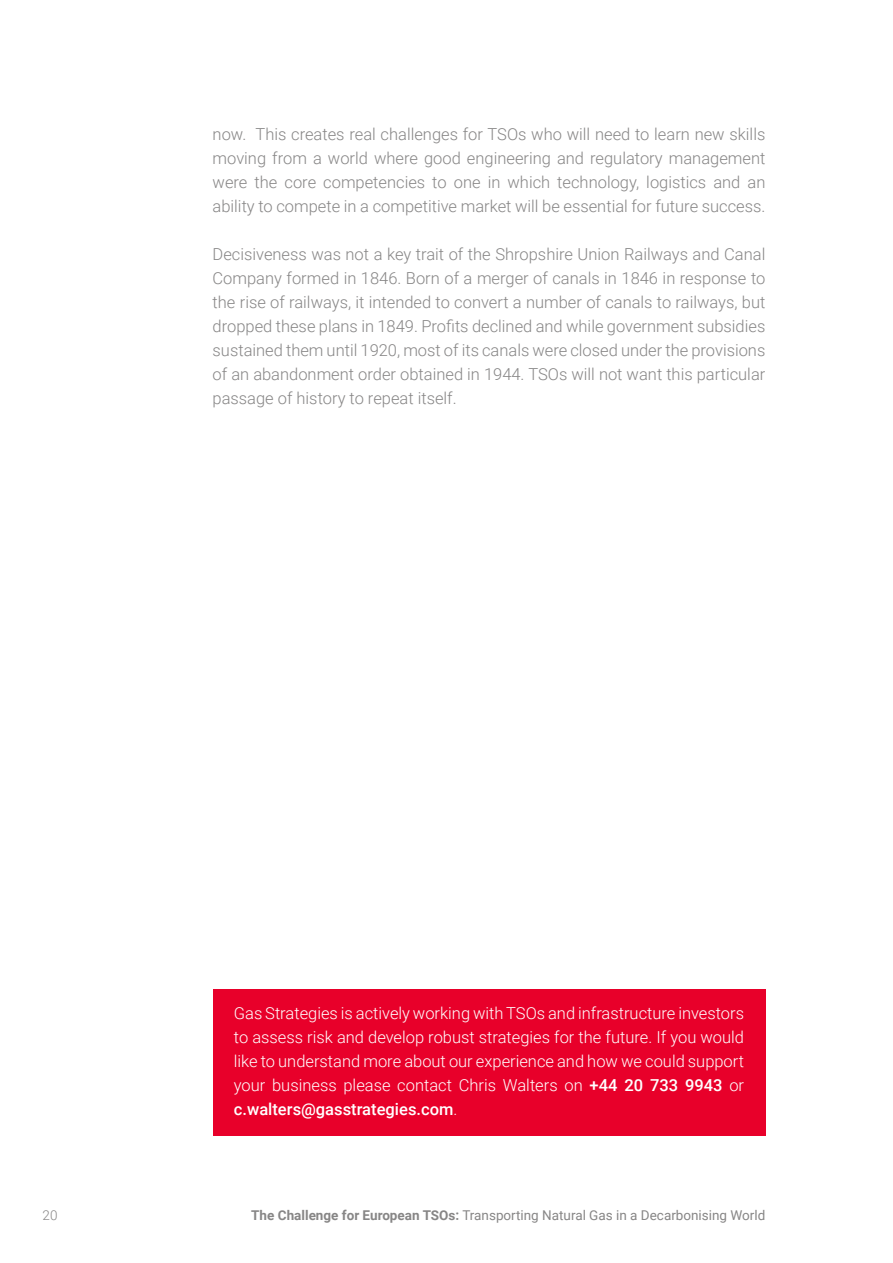
<style>
.page{position:relative;width:893px;height:1263px;background:#fff}
.page>*{position:absolute;margin:0;border:0;box-sizing:border-box;transform-origin:0 0}
.t1{font:300 16.5px/24px "Roboto";color:#878686;text-align:justify}
.t2{font:300 16.5px/24px "Roboto";color:#fff;text-align:justify}
.t3{font:13.5px "Roboto";color:#878686}
.t4{font:300 13.5px "Roboto";color:#878686}
.s1{font-weight:500}
.s2{font-weight:700}
</style>
<div class="page">
<div style="left:213px;top:989px;width:552px;height:146px;background:#e8002a"></div>
<p class="t1" style="left:213px;top:121px;width:554px">now. This creates real challenges for TSOs who will need to learn new skills moving from a world where good engineering and regulatory management were the core competencies to one in which technology, logistics and an ability to compete in a competitive market will be essential for future success.</p>
<p class="t1" style="left:213px;top:241px;width:554px">Decisiveness was not a key trait of the Shropshire Union Railways and Canal Company formed in 1846. Born of a merger of canals in 1846 in response to the rise of railways, it intended to convert a number of canals to railways, but dropped these plans in 1849. Profits declined and while government subsidies sustained them until 1920, most of its canals were closed under the provisions of an abandonment order obtained in 1944. TSOs will not want this particular passage of history to repeat itself.</p>
<p class="t2" style="left:234px;top:1000px;width:512px">Gas Strategies is actively working with TSOs and infrastructure investors to assess risk and develop robust strategies for the future. If you would like to understand more about our experience and how we could support your business please contact Chris Walters on <span class="s1">+44 20 733 9943</span> or <span class="s1">c.walters@gasstrategies.com</span>.</p>
<p class="t4" style="left:43px;top:1206px;width:16px">20</p>
<p class="t3" style="left:251px;top:1206px;width:516px"><span class="s2">The Challenge for European TSOs:</span> Transporting Natural Gas in a Decarbonising World</p>
</div>
